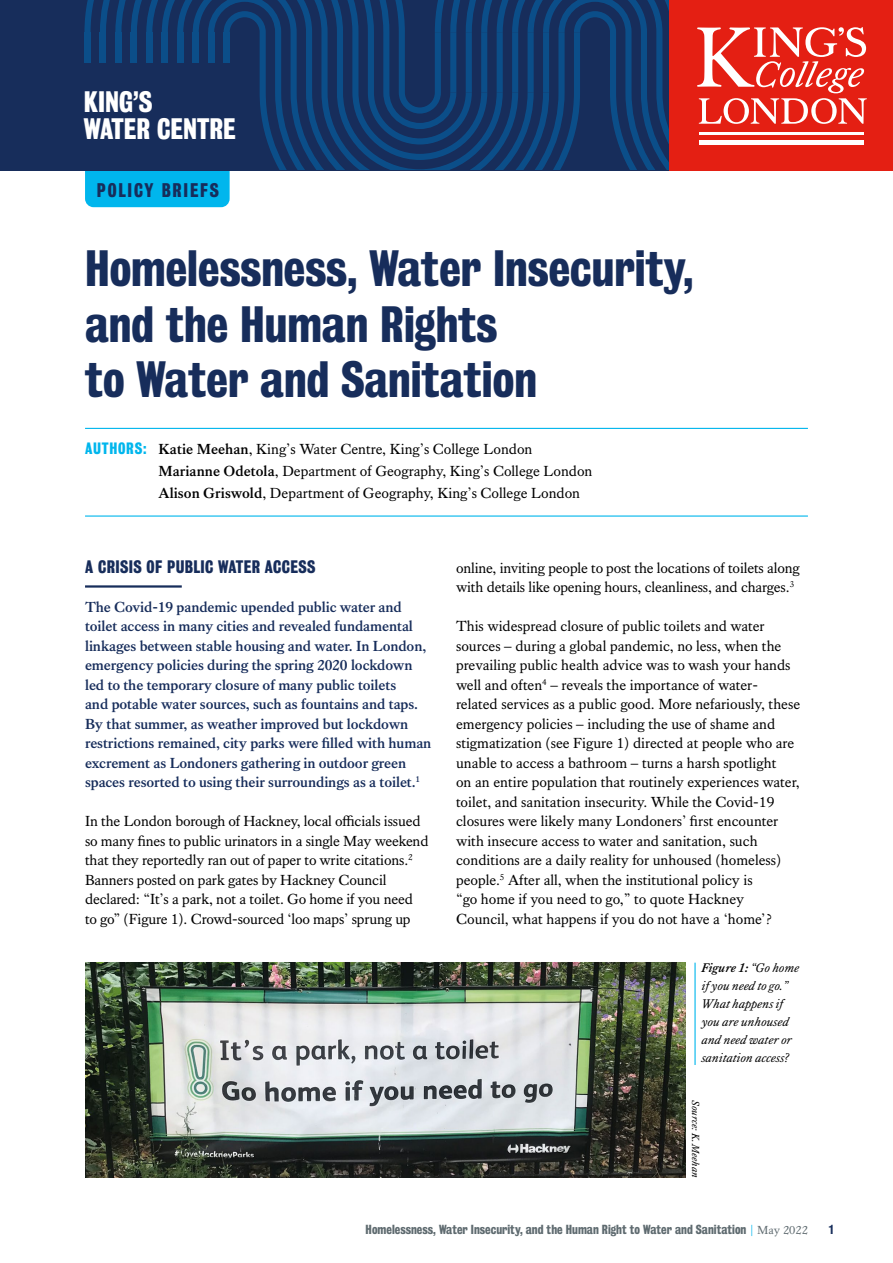
<style>
.page{position:relative;width:893px;height:1263px;background:#fff}
.page>*{position:absolute;margin:0;border:0;box-sizing:border-box;transform-origin:0 0}
.t1{font:46.5px/55.5px "Kings Bureau Grot Three Seven";color:#172d5b}
.t2{font:27px/27px "Kings Bureau Grot Three Seven";color:#fff}
.t3{font:18px "Kings Bureau Grot Three Seven";letter-spacing:.1em;color:#172d5b}
.t4{font:16.5px "Kings Bureau Grot Three Seven";letter-spacing:.02em;color:#172d5b}
.t5{font:15px/19.5px "Kings Caslon Text";color:#000}
.t6{font:700 15px/19.5px "Kings Caslon Text";letter-spacing:-.01em;color:#172d5b}
.t7{font:italic 12.9px/18.1px "Kings Caslon Text";color:#000}
.t8{font:12px "Kings Bureau Grot Three Seven";color:#5f6b70}
.t9{font:12px "Kings Bureau Grot Three Seven";color:#172d5b}
.t10{font:italic 10.5px "Kings Caslon Text";color:#000}
.s1{font-family:"Kings Bureau Grot Three Seven";color:#00b6ed}
.s2{font-weight:700}
.s3{font-family:"Kings Caslon Text";color:#00b6ed}
.s4{font-family:"Kings Caslon Text"}
</style>
<div class="page">
<hr style="left:85px;top:428px;width:723px;height:1px;background:#00b6ed">
<hr style="left:85px;top:515px;width:723px;height:2px;background:#00b6ed">
<hr style="left:85px;top:585px;width:97px;height:3px;background:#172d5b">
<hr style="left:694px;top:963px;width:2px;height:102px;background:#00b6ed">
<img style="left:85px;top:963px;width:600px;height:214px">
<div style="left:85px;top:136px;width:145px;height:71px;background:#00b6ed;border-radius:9px"></div>
<div style="left:0;top:0;width:893px;height:170px;background:#172d5b"></div>
<svg style="left:84px;top:0;width:809px;height:170px"></svg>
<h2 class="t2" style="left:84px;top:89px;width:153px">KING’S<br>WATER CENTRE</h2>
<p class="t3" style="left:97px;top:179px;width:124px">POLICY BRIEFS</p>
<h1 class="t1" style="left:85px;top:241px;width:610px">Homelessness, Water Insecurity, and the Human Rights<br>to Water and Sanitation</h1>
<p class="t5" style="left:159px;top:438px;width:435px;line-height:22px;text-indent:-74px"><span class="s1">AUTHORS:</span> <span class="s2">Katie Meehan</span>, King’s Water Centre, King’s College London<br><span class="s2">Marianne Odetola</span>, Department of Geography, King’s College London<br><span class="s2">Alison Griswold</span>, Department of Geography, King’s College London</p>
<p class="t4" style="left:85px;top:557px;width:232px">A CRISIS OF PUBLIC WATER ACCESS</p>
<p class="t6" style="left:85px;top:597px;width:348px">The Covid-19 pandemic upended public water and toilet access in many cities and revealed fundamental linkages between stable housing and water. In London, emergency policies during the spring 2020 lockdown led to the temporary closure of many public toilets<br>and potable water sources, such as fountains and taps.<br>By that summer, as weather improved but lockdown restrictions remained, city parks were filled with human excrement as Londoners gathering in outdoor green spaces resorted to using their surroundings as a toilet.<sup>1</sup></p>
<p class="t5" style="left:85px;top:811px;width:345px">In the London borough of Hackney, local officials issued so many fines to public urinators in a single May weekend that they reportedly ran out of paper to write citations.<sup>2<br></sup>Banners posted on park gates by Hackney Council declared: “It’s a park, not a toilet. Go home if you need to go” (Figure 1). Crowd-sourced ‘loo maps’ sprung up</p>
<p class="t5" style="left:456px;top:558px;width:345px">online, inviting people to post the locations of toilets along with details like opening hours, cleanliness, and charges.<sup>3</sup></p>
<p class="t5" style="left:456px;top:616px;width:346px">This widespread closure of public toilets and water sources – during a global pandemic, no less, when the prevailing public health advice was to wash your hands well and often<sup>4</sup> – reveals the importance of water&shy;related services as a public good. More nefariously, these emergency policies – including the use of shame and stigmatization (see Figure 1) directed at people who are unable to access a bathroom – turns a harsh spotlight<br>on an entire population that routinely experiences water, toilet, and sanitation insecurity. While the Covid-19 closures were likely many Londoners’ first encounter with insecure access to water and sanitation, such conditions are a daily reality for unhoused (homeless) people.<sup>5</sup> After all, when the institutional policy is<br>“go home if you need to go,” to quote Hackney Council, what happens if you do not have a ‘home’?</p>
<p class="t7" style="left:701px;top:958px;width:99px"><span class="s2">Figure 1:</span> “Go home if you need to go.”<br>What happens if you are unhoused and need water or sanitation access?</p>
<p class="t10" style="left:702px;top:1100px;width:79px;rotate:90deg">Source: K. Meehan</p>
<p class="t8" style="left:366px;top:1223px;width:444px">Homelessness, Water Insecurity, and the Human Right to Water and Sanitation <span class="s3">|</span> <span class="s4">May 2022</span></p>
<p class="t9" style="left:829px;top:1223px;width:6px">1</p>
</div>
